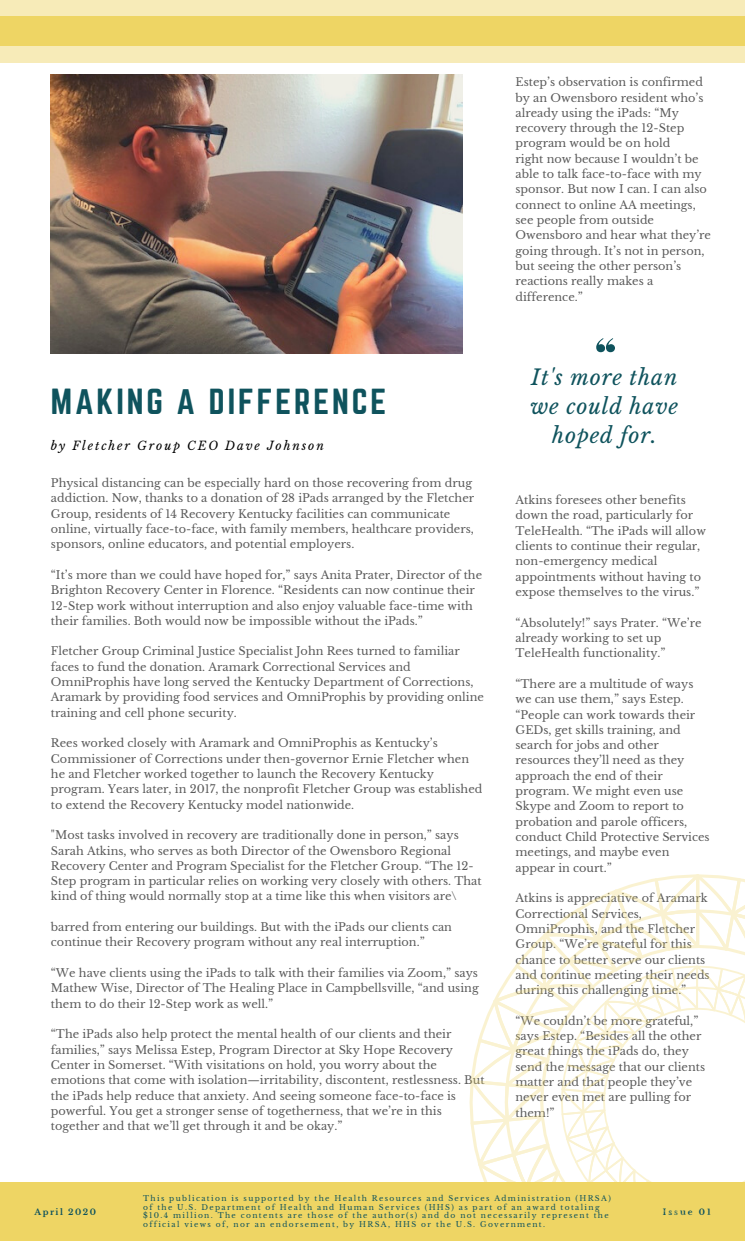
<style>
.page{position:relative;width:745px;height:1241px;background:#fff}
.page>*{position:absolute;margin:0;border:0;box-sizing:border-box;transform-origin:0 0}
.t1{font:31.75px "Norwester";letter-spacing:.09em;color:#0f535d}
.t2{font:italic 21.12px/28.8px "Libre Baskerville";letter-spacing:.04em;color:#0f535d;text-align:center}
.t3{font:italic 11.88px "Libre Baskerville";letter-spacing:.16em;color:#000}
.t4{font:11.25px/15.2px "Libre Baskerville";color:#000}
.t5{font:700 8.25px "Libre Baskerville";letter-spacing:.18em;color:#0f535d}
.t6{font:7.5px/8.5px "Libre Baskerville";letter-spacing:.18em;color:#0f535d}
</style>
<div class="page">
<div style="left:0;top:1182px;width:744px;height:58px;background:#eed564"></div>
<div style="left:0;top:0;width:744px;height:63px;background:#f7ebb8"></div>
<div style="left:0;top:17px;width:744px;height:28px;background:#eed564"></div>
<svg style="left:596px;top:338px;width:19px;height:14px"></svg>
<img style="left:51px;top:74px;width:411px;height:279px">
<svg style="left:469px;top:874px;width:276px;height:366px"></svg>
<h1 class="t1" style="left:51px;top:386px;width:337px">MAKING A DIFFERENCE</h1>
<p class="t3" style="left:51px;top:438px;width:274px">by Fletcher Group CEO Dave Johnson</p>
<p class="t4" style="left:51px;top:475px;width:424px">Physical distancing can be especially hard on those recovering from drug addiction. Now, thanks to a donation of 28 iPads arranged by the Fletcher Group, residents of 14 Recovery Kentucky facilities can communicate online, virtually face-to-face, with family members, healthcare providers, sponsors, online educators, and potential employers.</p>
<p class="t4" style="left:51px;top:567px;width:432px">“It’s more than we could have hoped for,” says Anita Prater, Director of the Brighton Recovery Center in Florence. “Residents can now continue their 12-Step work without interruption and also enjoy valuable face-time with their families. Both would now be impossible without the iPads.”</p>
<p class="t4" style="left:51px;top:643px;width:434px">Fletcher Group Criminal Justice Specialist John Rees turned to familiar faces to fund the donation. Aramark Correctional Services and OmniProphis have long served the Kentucky Department of Corrections, Aramark by providing food services and OmniProphis by providing online training and cell phone security.</p>
<p class="t4" style="left:51px;top:735px;width:433px">Rees worked closely with Aramark and OmniProphis as Kentucky’s Commissioner of Corrections under then-governor Ernie Fletcher when he and Fletcher worked together to launch the Recovery Kentucky program. Years later, in 2017, the nonprofit Fletcher Group was established to extend the Recovery Kentucky model nationwide.</p>
<p class="t4" style="left:51px;top:827px;width:432px">"Most tasks involved in recovery are traditionally done in person,” says Sarah Atkins, who serves as both Director of the Owensboro Regional Recovery Center and Program Specialist for the Fletcher Group. “The 12- Step program in particular relies on working very closely with others. That kind of thing would normally stop at a time like this when visitors are\</p>
<p class="t4" style="left:51px;top:919px;width:402px">barred from entering our buildings. But with the iPads our clients can continue their Recovery program without any real interruption.”</p>
<p class="t4" style="left:51px;top:965px;width:429px;text-align:justify">“We have clients using the iPads to talk with their families via Zoom,” says Mathew Wise, Director of The Healing Place in Campbellsville, “and using them to do their 12-Step work as well.”</p>
<p class="t4" style="left:51px;top:1026px;width:435px">“The iPads also help protect the mental health of our clients and their families,” says Melissa Estep, Program Director at Sky Hope Recovery Center in Somerset. “With visitations on hold, you worry about the emotions that come with isolation—irritability, discontent, restlessness. But the iPads help reduce that anxiety. And seeing someone face-to-face is powerful. You get a stronger sense of togetherness, that we’re in this together and that we’ll get through it and be okay.”</p>
<p class="t4" style="left:515px;top:75px;width:197px">Estep’s observation is confirmed by an Owensboro resident who’s already using the iPads: “My recovery through the 12-Step program would be on hold<br>right now because I wouldn’t be able to talk face-to-face with my sponsor. But now I can. I can also connect to online AA meetings, see people from outside<br>Owensboro and hear what they’re going through. It’s not in person, but seeing the other person’s reactions really makes a difference.”</p>
<h2 class="t2" style="left:530px;top:363px;width:149px">It's more than we could have hoped for.</h2>
<p class="t4" style="left:515px;top:492px;width:192px">Atkins foresees other benefits down the road, particularly for<br>TeleHealth. “The iPads will allow clients to continue their regular, non-emergency medical appointments without having to expose themselves to the virus.”</p>
<p class="t4" style="left:515px;top:615px;width:187px">“Absolutely!” says Prater. “We’re already working to set up<br>TeleHealth functionality.”</p>
<p class="t4" style="left:515px;top:676px;width:196px">“There are a multitude of ways we can use them,” says Estep. “People can work towards their<br>GEDs, get skills training, and search for jobs and other resources they’ll need as they approach the end of their program. We might even use<br>Skype and Zoom to report to probation and parole officers, conduct Child Protective Services meetings, and maybe even appear in court.”</p>
<p class="t4" style="left:515px;top:890px;width:196px">Atkins is appreciative of Aramark<br>Correctional Services,<br>OmniProphis, and the Fletcher<br>Group. “We’re grateful for this chance to better serve our clients and continue meeting their needs during this challenging time.”</p>
<p class="t4" style="left:515px;top:1013px;width:191px">“We couldn’t be more grateful,” says Estep. “Besides all the other great things the iPads do, they send the message that our clients matter and that people they’ve never even met are pulling for them!”</p>
<p class="t6" style="left:143px;top:1194px;width:469px">This publication is supported by the Health Resources and Services Administration (HRSA) of the U.S. Department of Health and Human Services (HHS) as part of an award totaling $10.4 million. The contents are those of the author(s) and do not necessarily represent the official views of, nor an endorsement, by HRSA, HHS or the U.S. Government.</p>
<p class="t5" style="left:35px;top:1206px;width:63px">April 2020</p>
<p class="t5" style="left:662px;top:1207px;width:49px">Issue 01</p>
</div>
